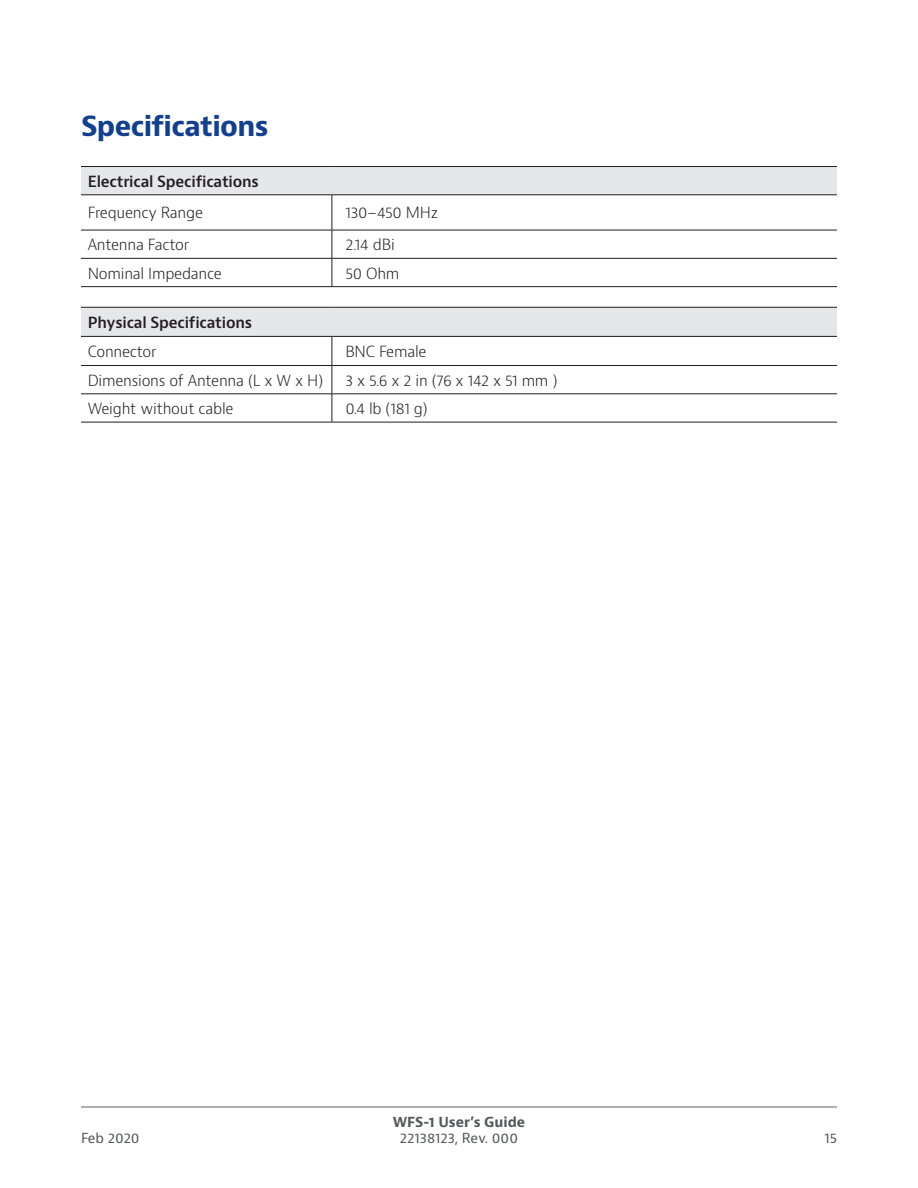
<style>
.page{position:relative;width:918px;height:1188px;background:#fff}
.page>*{position:absolute;margin:0;border:0;box-sizing:border-box;transform-origin:0 0}
.Headline_1__In_Chapt{font:700 27px "Bernino Sans";letter-spacing:-.025em;color:#123f90}
.Table_Copy{font:300 15px "Bernino Sans";letter-spacing:-.015em;color:#231f20}
.TH{font:600 15px "Bernino Sans";letter-spacing:-.015em;color:#231f20}
.t1{font:13.5px "Bernino Sans";letter-spacing:-.005em;color:#57585a}
.t2{font:700 13.5px "Bernino Sans";color:#57585a}
</style>
<div class="page">
<hr style="left:81px;top:1106px;width:756px;height:2px;background:#939598">
<div style="left:81px;top:167px;width:756px;height:28px;background:#e6e7e9"></div>
<hr style="left:332px;top:195px;width:1px;height:35px;background:#231f20">
<hr style="left:81px;top:230px;width:251px;height:1px;background:#231f20">
<hr style="left:332px;top:230px;width:505px;height:1px;background:#231f20">
<hr style="left:81px;top:258px;width:251px;height:1px;background:#231f20">
<hr style="left:332px;top:258px;width:505px;height:1px;background:#231f20">
<svg style="left:332px;top:230px;width:1px;height:56px"></svg>
<hr style="left:81px;top:286px;width:251px;height:1px;background:#231f20">
<hr style="left:332px;top:286px;width:505px;height:1px;background:#231f20">
<hr style="left:81px;top:166px;width:251px;height:1px;background:#231f20">
<hr style="left:332px;top:166px;width:505px;height:1px;background:#231f20">
<hr style="left:81px;top:195px;width:251px;height:1px;background:#231f20">
<hr style="left:332px;top:195px;width:505px;height:1px;background:#231f20">
<div style="left:81px;top:307px;width:756px;height:29px;background:#e6e7e9"></div>
<hr style="left:81px;top:365px;width:251px;height:1px;background:#231f20">
<hr style="left:81px;top:394px;width:251px;height:1px;background:#231f20">
<svg style="left:332px;top:337px;width:1px;height:85px"></svg>
<hr style="left:81px;top:422px;width:251px;height:1px;background:#231f20">
<hr style="left:332px;top:422px;width:505px;height:1px;background:#231f20">
<hr style="left:81px;top:307px;width:251px;height:1px;background:#231f20">
<hr style="left:332px;top:307px;width:505px;height:1px;background:#231f20">
<hr style="left:81px;top:336px;width:251px;height:1px;background:#231f20">
<hr style="left:332px;top:336px;width:505px;height:1px;background:#231f20">
<hr style="left:332px;top:365px;width:505px;height:1px;background:#231f20">
<hr style="left:332px;top:394px;width:505px;height:1px;background:#231f20">
<p class="Headline_1__In_Chapt" style="left:81px;top:109px;width:189px">Specifications</p>
<p class="TH" style="left:88px;top:172px;width:173px">Electrical Specifications</p>
<p class="Table_Copy" style="left:88px;top:203px;width:117px">Frequency Range</p>
<p class="Table_Copy" style="left:345px;top:203px;width:94px">130–450 MHz</p>
<p class="Table_Copy" style="left:88px;top:235px;width:103px">Antenna Factor</p>
<p class="Table_Copy" style="left:345px;top:235px;width:51px">2.14 dBi</p>
<p class="Table_Copy" style="left:88px;top:263px;width:136px">Nominal Impedance</p>
<p class="Table_Copy" style="left:345px;top:263px;width:56px">50 Ohm</p>
<p class="TH" style="left:88px;top:313px;width:166px">Physical Specifications</p>
<p class="Table_Copy" style="left:88px;top:342px;width:70px">Connector</p>
<p class="Table_Copy" style="left:345px;top:342px;width:83px">BNC Female</p>
<p class="Table_Copy" style="left:88px;top:370px;width:237px">Dimensions of Antenna (L x W x H)</p>
<p class="Table_Copy" style="left:345px;top:370px;width:214px">3 x 5.6 x 2 in (76 x 142 x 51 mm )</p>
<p class="Table_Copy" style="left:88px;top:399px;width:147px">Weight without cable</p>
<p class="Table_Copy" style="left:345px;top:399px;width:84px">0.4 lb (181 g)</p>
<p class="t2" style="left:393px;top:1113px;width:134px">WFS-1 User’s Guide</p>
<p class="t1" style="left:81px;top:1129px;width:60px">Feb 2020</p>
<p class="t1" style="left:400px;top:1129px;width:120px">22138123, Rev. 000</p>
<p class="t1" style="left:824px;top:1129px;width:14px">15</p>
</div>
